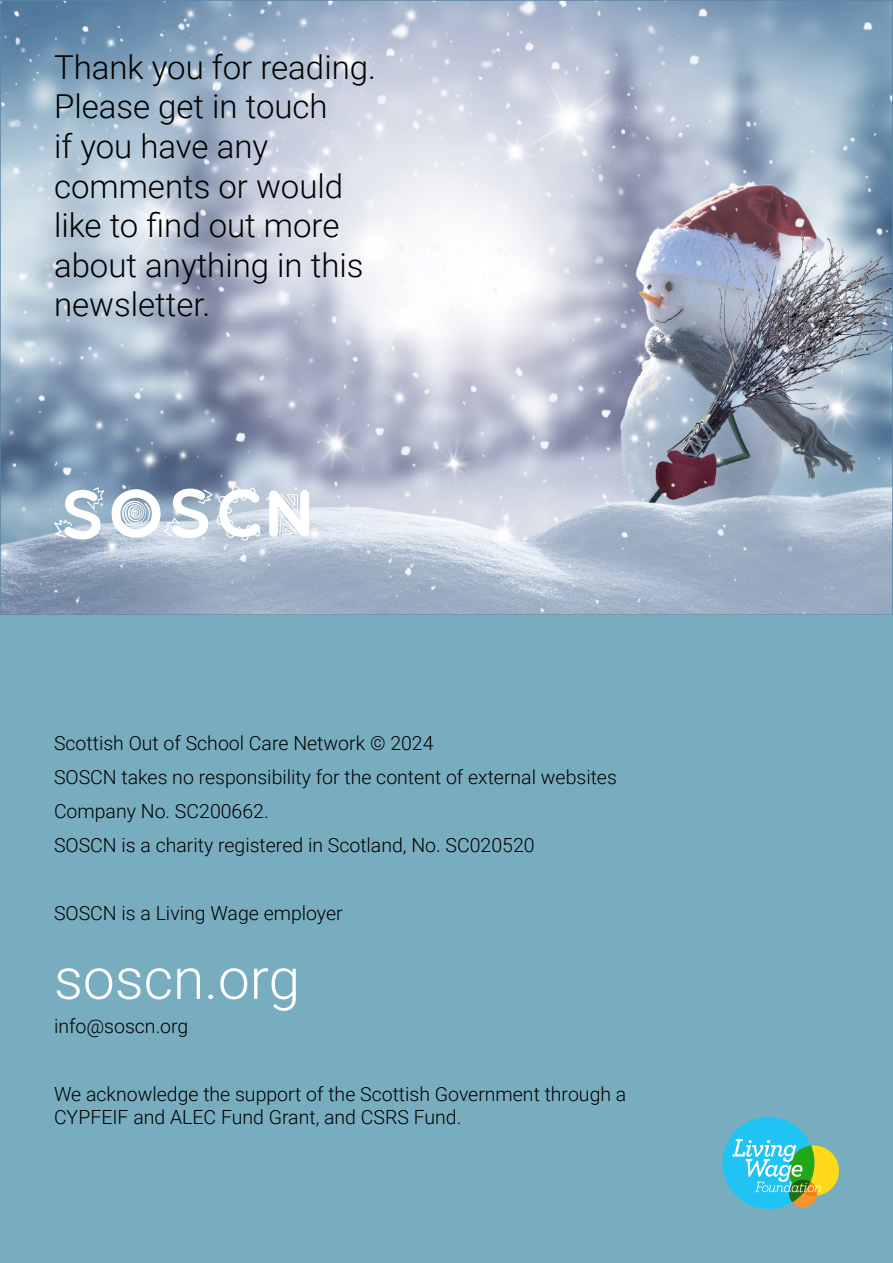
<style>
.page{position:relative;width:893px;height:1263px;background:#fff}
.page>*{position:absolute;margin:0;border:0;box-sizing:border-box;transform-origin:0 0}
.t1{font:300 57px "Roboto";color:#fff}
.t2{font:300 33px/39.6px "Roboto";color:#000}
.t3{font:300 19.5px/33.9px "Roboto";color:#000}
</style>
<div class="page">
<img style="left:3px;top:3px;width:887px;height:610px">
<div style="left:0;top:615px;width:893px;height:648px;background:#78adbf"></div>
<svg style="left:54px;top:487px;width:50px;height:55px"></svg>
<svg style="left:269px;top:490px;width:40px;height:47px"></svg>
<svg style="left:112px;top:485px;width:149px;height:56px"></svg>
<svg style="left:722px;top:1117px;width:117px;height:92px"></svg>
<h2 class="t2" style="left:54px;top:46px;width:324px">Thank you for reading.<br>Please get in touch<br>if you have any comments or would like to find out more about anything in this newsletter.</h2>
<p class="t3" style="left:54px;top:726px;width:564px">Scottish Out of School Care Network © 2024<br>SOSCN takes no responsibility for the content of external websites Company No. SC200662.<br>SOSCN is a charity registered in Scotland, No. SC020520</p>
<p class="t3" style="left:54px;top:895px;width:290px">SOSCN is a Living Wage employer</p>
<h1 class="t1" style="left:54px;top:939px;width:248px">soscn.org</h1>
<p class="t3" style="left:54px;top:1008px;width:136px">info@soscn.org</p>
<p class="t3" style="left:54px;top:1081px;width:574px;line-height:23.4px">We acknowledge the support of the Scottish Government through a<br>CYPFEIF and ALEC Fund Grant, and CSRS Fund.</p>
</div>
